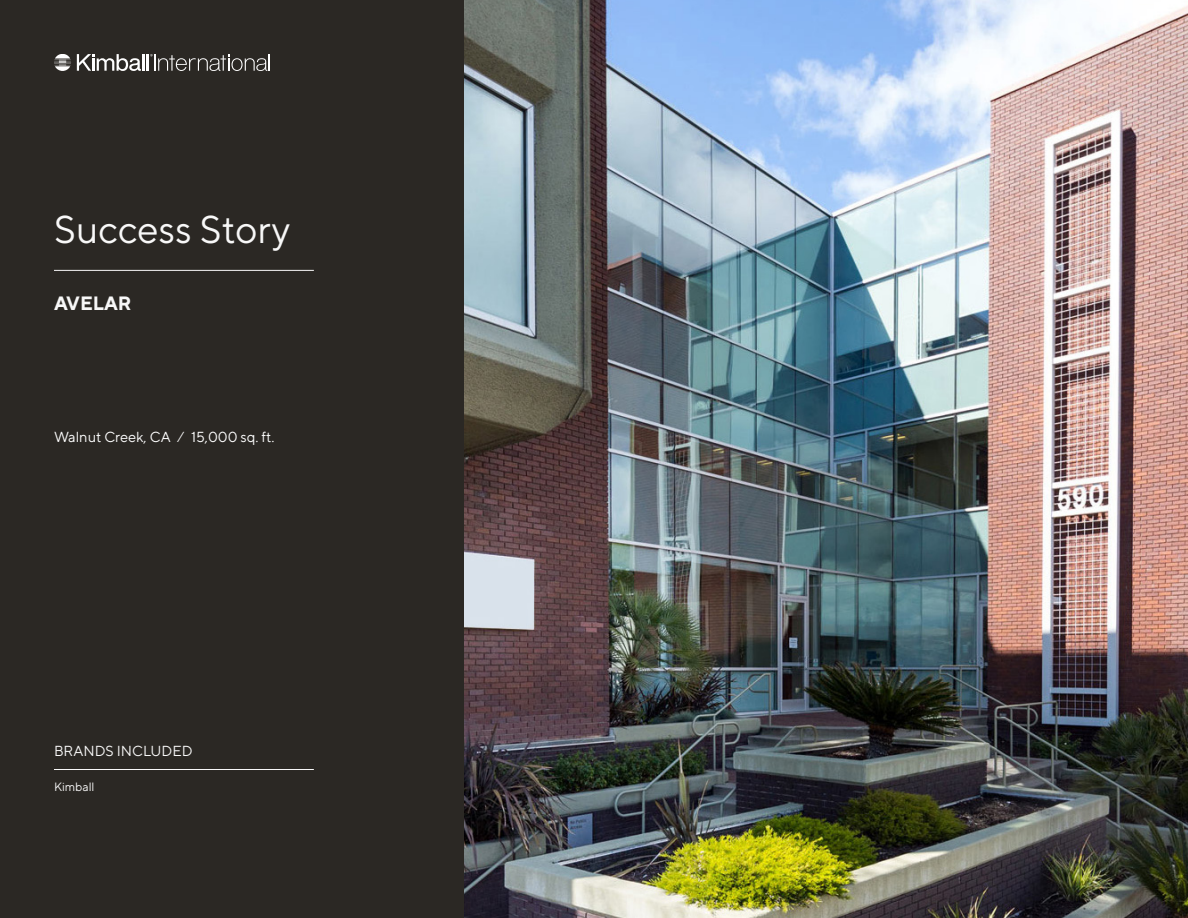
<style>
.page{position:relative;width:1188px;height:918px;background:#fff}
.page>*{position:absolute;margin:0;border:0;box-sizing:border-box;transform-origin:0 0}
.Cover_Title{font:38.55px "TT Norms Pro";color:#f8f8f8}
.Cover_Company_Name{font:700 19.2px "TT Norms Pro";color:#f8f8f8}
.Cover_Location{font:14.4px "TT Norms Pro";color:#fff}
.Cover_Location-2{font:14.4px "TT Norms Pro";color:#f8f8f8}
.Cover__Brand_List{font:12px "TT Norms Pro";color:#f8f8f8}
</style>
<div class="page">
<div style="left:0;top:0;width:464px;height:918px;background:#2b2824"></div>
<hr style="left:54px;top:270px;width:260px;height:1px;background:#f8f8f8">
<hr style="left:54px;top:769px;width:260px;height:1px;background:#f8f8f8">
<hr style="left:146px;top:54px;width:3px;height:17px;background:#fff">
<svg style="left:54px;top:54px;width:17px;height:17px"></svg>
<svg style="left:77px;top:54px;width:67px;height:17px"></svg>
<svg style="left:150px;top:54px;width:120px;height:17px"></svg>
<img style="left:464px;top:0;width:724px;height:918px">
<p class="Cover_Title" style="left:54px;top:202px;width:238px">Success Story</p>
<p class="Cover_Company_Name" style="left:54px;top:290px;width:79px">AVELAR</p>
<p class="Cover_Location" style="left:54px;top:427px;width:222px">Walnut Creek, CA ⁄ 15,000 sq. ft.</p>
<p class="Cover_Location-2" style="left:54px;top:741px;width:140px">BRANDS INCLUDED</p>
<p class="Cover__Brand_List" style="left:54px;top:779px;width:42px">Kimball</p>
</div>
